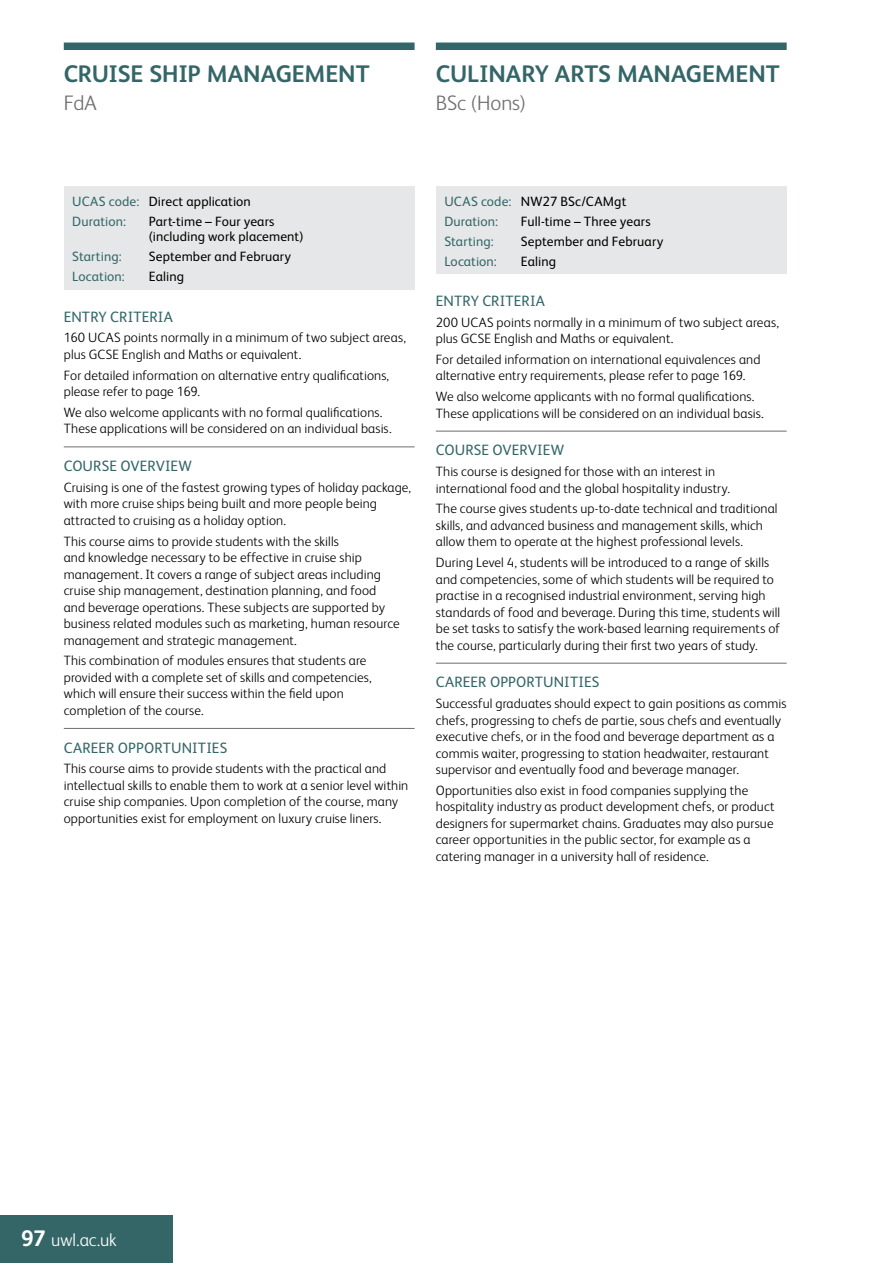
<style>
.page{position:relative;width:893px;height:1263px;background:#fff}
.page>*{position:absolute;margin:0;border:0;box-sizing:border-box;transform-origin:0 0}
.t1{font:700 24px "FS Albert";color:#346668}
.t2{font:300 21px "FS Albert";letter-spacing:-.005em;color:#6d6e71}
.t3{font:300 18px "FS Albert";letter-spacing:-.005em;color:#fff}
.t4{font:15px "FS Albert";letter-spacing:.015em;color:#346668}
.t5{font:300 13.5px/16.5px "FS Albert";letter-spacing:.01em;color:#000}
.t6{font:13.5px/15.8px "FS Albert";letter-spacing:.01em;color:#000}
.t7{font:13.5px/20px "FS Albert";letter-spacing:.01em;color:#346668}
.s1{color:#000}
.s2{font-weight:700;font-size:22.5px}
</style>
<div class="page">
<hr style="left:436px;top:431px;width:351px;height:1px;background:#6d6e71">
<hr style="left:436px;top:663px;width:351px;height:1px;background:#6d6e71">
<div style="left:436px;top:187px;width:351px;height:87px;background:#e6e7e8"></div>
<div style="left:436px;top:43px;width:351px;height:7px;background:#346668"></div>
<hr style="left:64px;top:446px;width:351px;height:1px;background:#6d6e71">
<hr style="left:64px;top:728px;width:351px;height:1px;background:#6d6e71">
<div style="left:64px;top:187px;width:351px;height:103px;background:#e6e7e8"></div>
<div style="left:64px;top:43px;width:351px;height:7px;background:#346668"></div>
<div style="left:0;top:1215px;width:172px;height:48px;background:#346668"></div>
<h1 class="t1" style="left:64px;top:57px;width:307px">CRUISE SHIP MANAGEMENT</h1>
<h2 class="t2" style="left:64px;top:89px;width:35px">FdA</h2>
<h1 class="t1" style="left:436px;top:57px;width:345px">CULINARY ARTS MANAGEMENT</h1>
<h2 class="t2" style="left:436px;top:89px;width:91px">BSc (Hons)</h2>
<p class="t7" style="left:72px;top:190px;width:180px">UCAS code: <span class="s1">Direct application<br></span>Duration:</p>
<p class="t6" style="left:149px;top:212px;width:156px">Part-time – Four years (including work placement)</p>
<p class="t7" style="left:72px;top:246px;width:51px">Starting:</p>
<p class="t6" style="left:149px;top:248px;width:144px">September and February</p>
<p class="t7" style="left:72px;top:266px;width:54px">Location:</p>
<p class="t6" style="left:149px;top:268px;width:37px">Ealing</p>
<p class="t4" style="left:64px;top:306px;width:56px">Entry criteria</p>
<p class="t5" style="left:64px;top:329px;width:344px">160 UCAS points normally in a minimum of two subject areas, plus GCSE English and Maths or equivalent.</p>
<p class="t5" style="left:64px;top:366px;width:327px">For detailed information on alternative entry qualifications, please refer to page 169.</p>
<p class="t5" style="left:64px;top:403px;width:329px">We also welcome applicants with no formal qualifications.<br>These applications will be considered on an individual basis.</p>
<p class="t4" style="left:64px;top:456px;width:19px">Course</p>
<p class="t4" style="left:121px;top:456px;width:55px">overview</p>
<p class="t5" style="left:64px;top:478px;width:349px">Cruising is one of the fastest growing types of holiday package, with more cruise ships being built and more people being attracted to cruising as a holiday option.</p>
<p class="t5" style="left:64px;top:532px;width:337px">This course aims to provide students with the skills<br>and knowledge necessary to be effective in cruise ship management. It covers a range of subject areas including cruise ship management, destination planning, and food and beverage operations. These subjects are supported by business related modules such as marketing, human resource management and strategic management.</p>
<p class="t5" style="left:64px;top:652px;width:310px">This combination of modules ensures that students are provided with a complete set of skills and competencies, which will ensure their success within the field upon completion of the course.</p>
<p class="t4" style="left:64px;top:737px;width:19px">Career</p>
<p class="t4" style="left:118px;top:737px;width:10px">opportunities</p>
<p class="t5" style="left:64px;top:760px;width:346px">This course aims to provide students with the practical and intellectual skills to enable them to work at a senior level within cruise ship companies. Upon completion of the course, many opportunities exist for employment on luxury cruise liners.</p>
<p class="t7" style="left:444px;top:190px;width:184px">UCAS code: <span class="s1">NW27 BSc/CAMgt<br></span>Duration:</p>
<p class="t6" style="left:521px;top:212px;width:131px">Full-time – Three years</p>
<p class="t7" style="left:444px;top:230px;width:51px">Starting:</p>
<p class="t6" style="left:521px;top:232px;width:144px">September and February</p>
<p class="t7" style="left:444px;top:250px;width:54px">Location:</p>
<p class="t6" style="left:521px;top:252px;width:37px">Ealing</p>
<p class="t4" style="left:436px;top:291px;width:56px">Entry criteria</p>
<p class="t5" style="left:436px;top:313px;width:345px">200 UCAS points normally in a minimum of two subject areas, plus GCSE English and Maths or equivalent.</p>
<p class="t5" style="left:436px;top:350px;width:326px">For detailed information on international equivalences and alternative entry requirements, please refer to page 169.</p>
<p class="t5" style="left:436px;top:387px;width:329px">We also welcome applicants with no formal qualifications.<br>These applications will be considered on an individual basis.</p>
<p class="t4" style="left:436px;top:440px;width:19px">Course</p>
<p class="t4" style="left:493px;top:440px;width:55px">overview</p>
<p class="t5" style="left:436px;top:463px;width:296px">This course is designed for those with an interest in international food and the global hospitality industry.</p>
<p class="t5" style="left:436px;top:500px;width:343px">The course gives students up-to-date technical and traditional skills, and advanced business and management skills, which allow them to operate at the highest professional levels.</p>
<p class="t5" style="left:436px;top:554px;width:346px">During Level 4, students will be introduced to a range of skills and competencies, some of which students will be required to practise in a recognised industrial environment, serving high standards of food and beverage. During this time, students will be set tasks to satisfy the work-based learning requirements of the course, particularly during their first two years of study.</p>
<p class="t4" style="left:436px;top:672px;width:19px">Career</p>
<p class="t4" style="left:490px;top:672px;width:10px">opportunities</p>
<p class="t5" style="left:436px;top:695px;width:352px">Successful graduates should expect to gain positions as commis chefs, progressing to chefs de partie, sous chefs and eventually executive chefs, or in the food and beverage department as a commis waiter, progressing to station headwaiter, restaurant supervisor and eventually food and beverage manager.</p>
<p class="t5" style="left:436px;top:781px;width:340px">Opportunities also exist in food companies supplying the hospitality industry as product development chefs, or product designers for supermarket chains. Graduates may also pursue career opportunities in the public sector, for example as a catering manager in a university hall of residence.</p>
<h3 class="t3" style="left:21px;top:1228px;width:97px"><span class="s2">97</span> uwl.ac.uk</h3>
</div>
